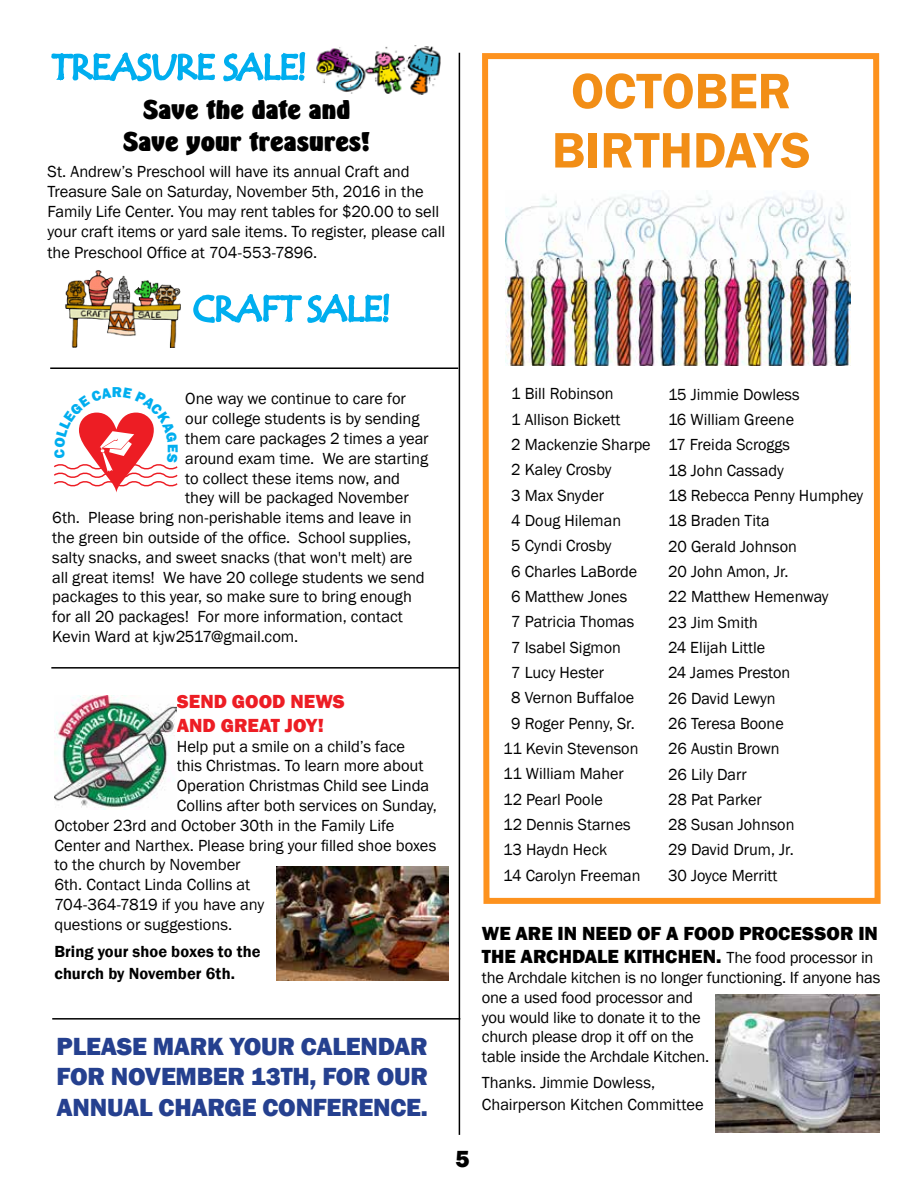
<style>
.page{position:relative;width:918px;height:1188px;background:#fff}
.page>*{position:absolute;margin:0;border:0;box-sizing:border-box;transform-origin:0 0}
.t1{font:600 51.6px/59.2px "Franklin Gothic";color:#f28e16;text-align:center}
.t2{font:27px/32.4px "Vagabond";color:#000;text-align:center}
.t3{font:800 25.5px/30.6px "Franklin Gothic";letter-spacing:-.01em;color:#25408f;text-align:justify}
.t4{font:800 24px "Franklin Gothic";color:#000}
.t5{font:800 19.5px/23.4px "Franklin Gothic";color:#000}
.t6{font:800 19.5px/23.4px "Franklin Gothic";color:#ed1d24}
.t7{font:16.5px/25.3px "Franklin Gothic";letter-spacing:-.005em;color:#000}
.t8{font:600 16.5px/21.6px "Franklin Gothic";color:#000}
.s1{font-weight:400;font-size:16.5px}
</style>
<div class="page">
<svg style="left:482px;top:53px;width:399px;height:851px"></svg>
<img style="left:505px;top:190px;width:345px;height:176px">
<img style="left:317px;top:45px;width:124px;height:50px">
<svg style="left:51px;top:52px;width:255px;height:30px"></svg>
<hr style="left:50px;top:367px;width:408px;height:2px;background:#000">
<hr style="left:51px;top:667px;width:408px;height:2px;background:#000">
<hr style="left:52px;top:1018px;width:408px;height:2px;background:#000">
<svg style="left:191px;top:293px;width:200px;height:75px"></svg>
<img style="left:65px;top:270px;width:116px;height:77px">
<hr style="left:459px;top:53px;width:1px;height:1082px;background:#000">
<img style="left:54px;top:695px;width:123px;height:114px">
<img style="left:276px;top:867px;width:172px;height:114px">
<img style="left:716px;top:994px;width:164px;height:138px">
<svg style="left:54px;top:412px;width:124px;height:80px"></svg>
<h2 class="t2" style="left:123px;top:94px;width:249px">Save the date and<br>Save your treasures!</h2>
<p class="t7" style="left:48px;top:162px;width:399px;line-height:19.8px">St. Andrew’s Preschool will have its annual Craft and Treasure Sale on Saturday, November 5th, 2016 in the Family Life Center. You may rent tables for $20.00 to sell your craft items or yard sale items. To register, please call</p>
<p class="t7" style="left:48px;top:240px;width:271px">the Preschool Office at 704-553-7896.</p>
<h1 class="t1" style="left:552px;top:62px;width:260px">OCTOBER<br>BIRTHDAYS</h1>
<p class="t7" style="left:185px;top:387px;width:222px">One way we continue to care for</p>
<p class="t7" style="left:185px;top:406px;width:236px">our college students is by sending</p>
<p class="t7" style="left:185px;top:426px;width:245px">them care packages 2 times a year</p>
<p class="t7" style="left:185px;top:446px;width:244px">around exam time. We are starting</p>
<p class="t7" style="left:185px;top:466px;width:216px">to collect these items now, and</p>
<p class="t7" style="left:185px;top:486px;width:225px">they will be packaged November</p>
<p class="t7" style="left:52px;top:505px;width:361px">6th. Please bring non-perishable items and leave in</p>
<p class="t7" style="left:52px;top:525px;width:361px">the green bin outside of the office. School supplies,</p>
<p class="t7" style="left:52px;top:545px;width:362px">salty snacks, and sweet snacks (that won't melt) are</p>
<p class="t7" style="left:52px;top:565px;width:374px">all great items! We have 20 college students we send</p>
<p class="t7" style="left:52px;top:585px;width:361px">packages to this year, so make sure to bring enough</p>
<p class="t7" style="left:52px;top:604px;width:352px">for all 20 packages! For more information, contact</p>
<p class="t7" style="left:52px;top:624px;width:248px">Kevin Ward at kjw2517@gmail.com.</p>
<p class="t6" style="left:177px;top:690px;width:169px">SEND GOOD NEWS<br>AND GREAT JOY!</p>
<p class="t7" style="left:177px;top:734px;width:230px">Help put a smile on a child’s face</p>
<p class="t7" style="left:177px;top:754px;width:248px">this Christmas. To learn more about</p>
<p class="t7" style="left:177px;top:773px;width:254px">Operation Christmas Child see Linda</p>
<p class="t7" style="left:177px;top:793px;width:262px">Collins after both services on Sunday,</p>
<p class="t7" style="left:54px;top:813px;width:342px">October 23rd and October 30th in the Family Life</p>
<p class="t7" style="left:54px;top:833px;width:383px">Center and Narthex. Please bring your filled shoe boxes</p>
<p class="t7" style="left:54px;top:853px;width:188px">to the church by November</p>
<p class="t7" style="left:54px;top:872px;width:197px">6th. Contact Linda Collins at</p>
<p class="t7" style="left:54px;top:892px;width:211px">704-364-7819 if you have any</p>
<p class="t7" style="left:54px;top:912px;width:179px">questions or suggestions.</p>
<p class="t8" style="left:54px;top:941px;width:208px">Bring your shoe boxes to the church by November 6th.</p>
<h3 class="t3" style="left:57px;top:1031px;width:373px">PLEASE MARK YOUR CALENDAR FOR NOVEMBER 13TH, FOR OUR ANNUAL CHARGE CONFERENCE.</h3>
<p class="t7" style="left:511px;top:382px;width:104px">1 Bill Robinson</p>
<p class="t7" style="left:511px;top:407px;width:111px">1 Allison Bickett</p>
<p class="t7" style="left:511px;top:432px;width:141px">2 Mackenzie Sharpe</p>
<p class="t7" style="left:511px;top:458px;width:102px">2 Kaley Crosby</p>
<p class="t7" style="left:511px;top:483px;width:94px">3 Max Snyder</p>
<p class="t7" style="left:511px;top:508px;width:111px">4 Doug Hileman</p>
<p class="t7" style="left:511px;top:534px;width:102px">5 Cyndi Crosby</p>
<p class="t7" style="left:511px;top:559px;width:128px">6 Charles LaBorde</p>
<p class="t7" style="left:511px;top:584px;width:117px">6 Matthew Jones</p>
<p class="t7" style="left:511px;top:610px;width:125px">7 Patricia Thomas</p>
<p class="t7" style="left:511px;top:635px;width:111px">7 Isabel Sigmon</p>
<p class="t7" style="left:511px;top:660px;width:95px">7 Lucy Hester</p>
<p class="t7" style="left:511px;top:686px;width:124px">8 Vernon Buffaloe</p>
<p class="t7" style="left:511px;top:711px;width:125px">9 Roger Penny, Sr.</p>
<p class="t7" style="left:503px;top:736px;width:137px">11 Kevin Stevenson</p>
<p class="t7" style="left:503px;top:762px;width:122px">11 William Maher</p>
<p class="t7" style="left:503px;top:787px;width:101px">12 Pearl Poole</p>
<p class="t7" style="left:503px;top:812px;width:129px">12 Dennis Starnes</p>
<p class="t7" style="left:503px;top:838px;width:106px">13 Haydn Heck</p>
<p class="t7" style="left:503px;top:863px;width:139px">14 Carolyn Freeman</p>
<p class="t7" style="left:668px;top:382px;width:197px">15 Jimmie Dowless<br>16 William Greene<br>17 Freida Scroggs<br>18 John Cassady<br>18 Rebecca Penny Humphey<br>18 Braden Tita<br>20 Gerald Johnson<br>20 John Amon, Jr.<br>22 Matthew Hemenway<br>23 Jim Smith<br>24 Elijah Little<br>24 James Preston<br>26 David Lewyn<br>26 Teresa Boone<br>26 Austin Brown<br>26 Lily Darr<br>28 Pat Parker<br>28 Susan Johnson<br>29 David Drum, Jr.<br>30 Joyce Merritt</p>
<p class="t5" style="left:482px;top:922px;width:398px">WE ARE IN NEED OF A FOOD PROCESSOR IN<br>THE ARCHDALE KITHCHEN. <span class="s1">The food processor in</span></p>
<p class="t7" style="left:482px;top:968px;width:400px;line-height:19.8px">the Archdale kitchen is no longer functioning. If anyone has one a used food processor and<br>you would like to donate it to the<br>church please drop it off on the<br>table inside the Archdale Kitchen.</p>
<p class="t7" style="left:482px;top:1072px;width:223px;line-height:21.6px">Thanks. Jimmie Dowless,<br>Chairperson Kitchen Committee</p>
<h3 class="t4" style="left:455px;top:1143px;width:16px">5</h3>
</div>
